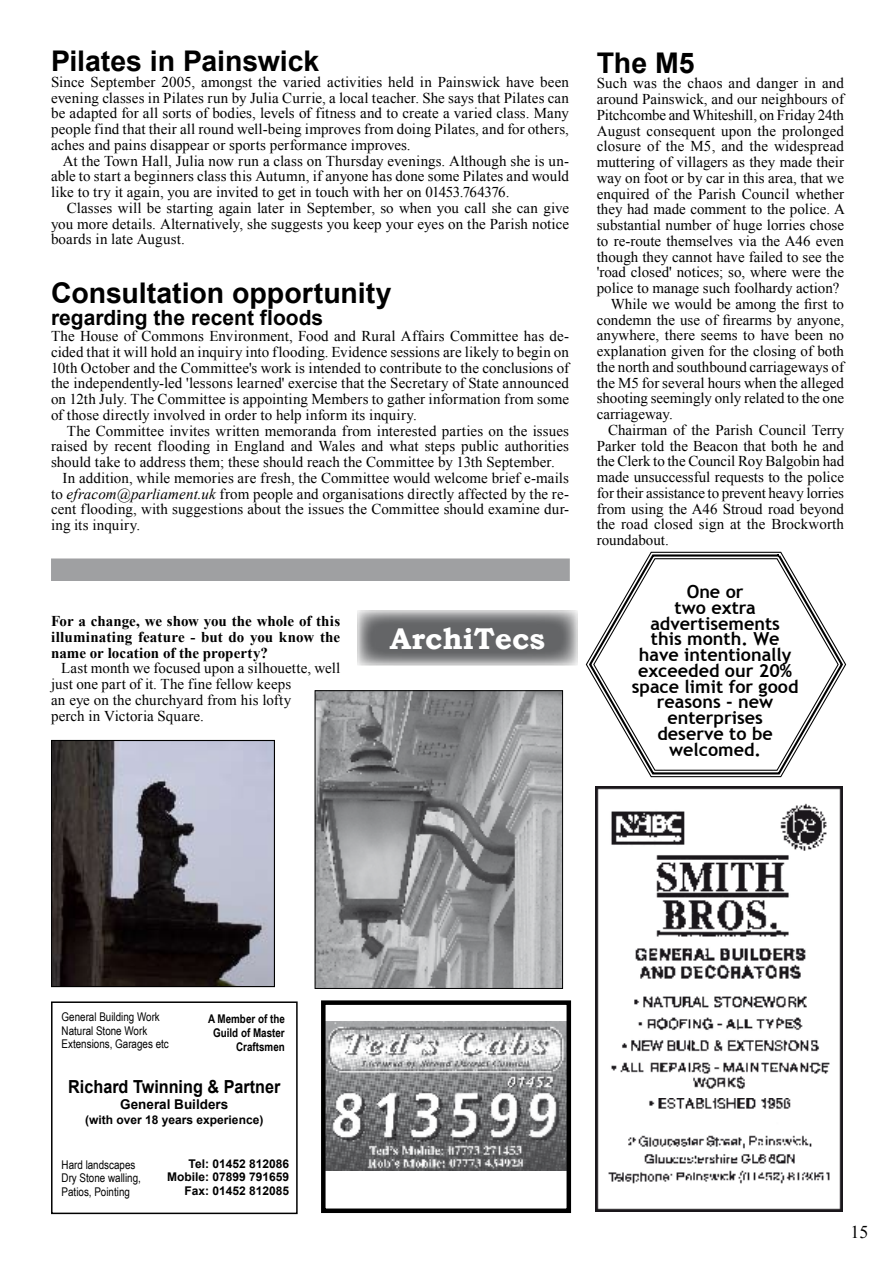
<style>
.page{position:relative;width:893px;height:1263px;background:#fff}
.page>*{position:absolute;margin:0;border:0;box-sizing:border-box;transform-origin:0 0}
.t1{font:700 30px "Bookman Old Style";color:#fff}
.t2{font:700 28.5px "Arial";letter-spacing:-.005em;color:#000}
.t3{font:700 21px "Arial";color:#000}
.t4{font:700 18px/15.8px "Trebuchet MS";color:#000;text-align:center}
.t5{font:700 18px "Arial";color:#000;scale:.9 1}
.t6{font:18px "Times New Roman";color:#000}
.t7{font:15px/15.8px "Times New Roman";color:#000;text-align:justify}
.t8{font:700 15px/15.8px "Times New Roman";letter-spacing:.005em;color:#000;text-align:justify}
.t9{font:15px "Times New Roman";letter-spacing:.02em;color:#000}
.t10{font:700 13.5px "Arial";color:#000}
.t11{font:12px/13.5px "Arial Narrow";color:#000}
.t12{font:700 12px/13.5px "Arial";color:#000;text-align:right}
.t13{font:700 12px/13.5px "Arial Narrow";color:#000;text-align:right}
.s1{font-style:italic}
</style>
<div class="page">
<div style="left:51px;top:1001px;width:247px;height:213px;border:2px solid #000"></div>
<img style="left:326px;top:1021px;width:240px;height:149px">
<div style="left:321px;top:1000px;width:250px;height:213px;border:4px solid #000"></div>
<img style="left:53px;top:742px;width:220px;height:243px">
<div style="left:51px;top:740px;width:224px;height:247px;border:1px solid #000"></div>
<img style="left:317px;top:692px;width:244px;height:295px">
<div style="left:315px;top:690px;width:248px;height:299px;border:1px solid #000"></div>
<img style="left:596px;top:786px;width:246px;height:425px">
<svg style="left:359px;top:612px;width:217px;height:51px;background:#797a7c"></svg>
<div style="left:51px;top:558px;width:519px;height:23px;background:#9fa0a2"></div>
<svg style="left:585px;top:551px;width:262px;height:227px"></svg>
<svg style="left:588px;top:553px;width:256px;height:222px"></svg>
<svg style="left:593px;top:557px;width:246px;height:214px"></svg>
<h2 class="t2" style="left:51px;top:42px;width:270px">Pilates in Painswick</h2>
<p class="t7" style="left:51px;top:74px;width:520px">Since September 2005, amongst the varied activities held in Painswick have been evening classes in Pilates run by Julia Currie, a local teacher. She says that Pilates can be adapted for all sorts of bodies, levels of fitness and to create a varied class. Many people find that their all round well-being improves from doing Pilates, and for others, aches and pains disappear or sports performance improves.</p>
<p class="t7" style="left:51px;top:152px;width:520px;text-indent:12px">At the Town Hall, Julia now run a class on Thursday evenings. Although she is un&shy;able to start a beginners class this Autumn, if anyone has done some Pilates and would like to try it again, you are invited to get in touch with her on 01 453.764376.</p>
<p class="t7" style="left:51px;top:200px;width:520px;text-indent:16px">Classes will be starting again later in September, so when you call she can give you more details. Alternatively, she suggests you keep your eyes on the Parish notice boards in late August.</p>
<h2 class="t2" style="left:51px;top:274px;width:342px">Consultation opportunity</h2>
<h3 class="t3" style="left:51px;top:304px;width:274px">regarding the recent floods</h3>
<p class="t7" style="left:51px;top:328px;width:520px">The House of Commons Environment, Food and Rural Affairs Committee has de&shy;cided that it will hold an inquiry into flooding. Evidence sessions are likely to begin on 1 0th October and the Committee's work is intended to contribute to the conclusions of the independently-led 'lessons learned' exercise that the Secretary of State announced on 12th July. The Committee is appointing Members to gather information from some of those directly involved in order to help inform its inquiry.</p>
<p class="t7" style="left:67px;top:422px;width:504px">The Committee invites written memoranda from interested parties on the issues</p>
<p class="t7" style="left:51px;top:438px;width:519px">raised by recent flooding in England and Wales and what steps public authorities</p>
<p class="t7" style="left:51px;top:454px;width:505px">should take to address them; these should reach the Committee by 1 3th September.</p>
<p class="t7" style="left:62px;top:470px;width:508px">In addition, while memories are fresh, the Committee would welcome brief e-mails</p>
<p class="t7" style="left:51px;top:485px;width:520px">to <span class="s1">efracom@parliament.uk</span> from people and organisations directly affected by the re-</p>
<p class="t7" style="left:51px;top:501px;width:520px">cent flooding, with suggestions about the issues the Committee should examine dur-</p>
<p class="t9" style="left:51px;top:515px;width:91px">ing its inquiry.</p>
<p class="t8" style="left:51px;top:613px;width:291px">For a change, we show you the whole of this illuminating feature - but do you know the name or location of the property?</p>
<p class="t7" style="left:51px;top:660px;width:291px;text-align:left;text-indent:10px">Last month we focused upon a silhouette, well just one part of it. The fine fellow keeps<br>an eye on the churchyard from his lofty<br>perch in Victoria Square.</p>
<h1 class="t1" style="left:390px;top:617px;width:157px">ArchiTecs</h1>
<h2 class="t2" style="left:597px;top:44px;width:99px">The M5</h2>
<p class="t7" style="left:597px;top:75px;width:249px">Such was the chaos and danger in and</p>
<p class="t7" style="left:597px;top:91px;width:249px">around Painswick, and our neighbours of</p>
<p class="t7" style="left:597px;top:107px;width:249px">Pitchcombe and Whiteshill, on Friday 24th</p>
<p class="t7" style="left:597px;top:122px;width:249px">August consequent upon the prolonged</p>
<p class="t7" style="left:597px;top:138px;width:249px">closure of the M5, and the widespread</p>
<p class="t7" style="left:597px;top:154px;width:249px">muttering of villagers as they made their</p>
<p class="t7" style="left:597px;top:170px;width:249px">way on foot or by car in this area, that we</p>
<p class="t7" style="left:597px;top:185px;width:249px">enquired of the Parish Council whether</p>
<p class="t7" style="left:597px;top:201px;width:250px">they had made comment to the police. A</p>
<p class="t7" style="left:597px;top:217px;width:249px">substantial number of huge lorries chose</p>
<p class="t7" style="left:597px;top:233px;width:249px">to re-route themselves via the A46 even</p>
<p class="t7" style="left:597px;top:248px;width:249px">though they cannot have failed to see the</p>
<p class="t7" style="left:597px;top:264px;width:249px">'road closed' notices; so, where were the</p>
<p class="t7" style="left:597px;top:280px;width:244px">police to manage such foolhardy action?</p>
<p class="t7" style="left:611px;top:296px;width:235px">While we would be among the first to</p>
<p class="t7" style="left:597px;top:311px;width:249px">condemn the use of firearms by anyone,</p>
<p class="t7" style="left:597px;top:327px;width:249px">anywhere, there seems to have been no</p>
<p class="t7" style="left:597px;top:343px;width:249px">explanation given for the closing of both</p>
<p class="t7" style="left:597px;top:359px;width:249px">the north and southbound carriageways of</p>
<p class="t7" style="left:597px;top:374px;width:249px">the M5 for several hours when the alleged</p>
<p class="t7" style="left:597px;top:390px;width:249px">shooting seemingly only related to the one</p>
<p class="t7" style="left:597px;top:406px;width:78px">carriageway.</p>
<p class="t7" style="left:608px;top:422px;width:238px">Chairman of the Parish Council Terry</p>
<p class="t7" style="left:597px;top:437px;width:249px">Parker told the Beacon that both he and</p>
<p class="t7" style="left:597px;top:453px;width:249px">the Clerk to the Council Roy Balgobin had</p>
<p class="t7" style="left:597px;top:469px;width:249px">made unsuccessful requests to the police</p>
<p class="t7" style="left:597px;top:485px;width:249px">for their assistance to prevent heavy lorries</p>
<p class="t7" style="left:597px;top:500px;width:249px">from using the A46 Stroud road beyond</p>
<p class="t7" style="left:597px;top:516px;width:249px">the road closed sign at the Brockworth</p>
<p class="t7" style="left:597px;top:532px;width:74px">roundabout.</p>
<p class="t4" style="left:632px;top:584px;width:168px">One or<br>two extra advertisements<br>this month. We have intentionally exceeded our 20% space limit for good reasons - new enterprises<br>deserve to be welcomed.</p>
<p class="t11" style="left:62px;top:1009px;width:109px">General Building Work<br>Natural Stone Work<br>Extensions, Garages etc</p>
<p class="t13" style="left:208px;top:1012px;width:78px">A Member of the<br>Guild of Master<br>Craftsmen</p>
<p class="t5" style="left:68px;top:1074px;width:237px">Richard Twinning &amp; Partner</p>
<p class="t10" style="left:120px;top:1095px;width:110px">General Builders</p>
<p class="t12" style="left:85px;top:1113px;width:180px">(with over 18 years experience)</p>
<p class="t11" style="left:62px;top:1157px;width:81px">Hard landscapes<br>Dry Stone walling,<br>Patios, Pointing</p>
<p class="t12" style="left:167px;top:1157px;width:124px">Tel: 01452 812086<br>Mobile: 07899 791659<br>Fax: 01452 812085</p>
<p class="t6" style="left:850px;top:1219px;width:19px">15</p>
</div>
